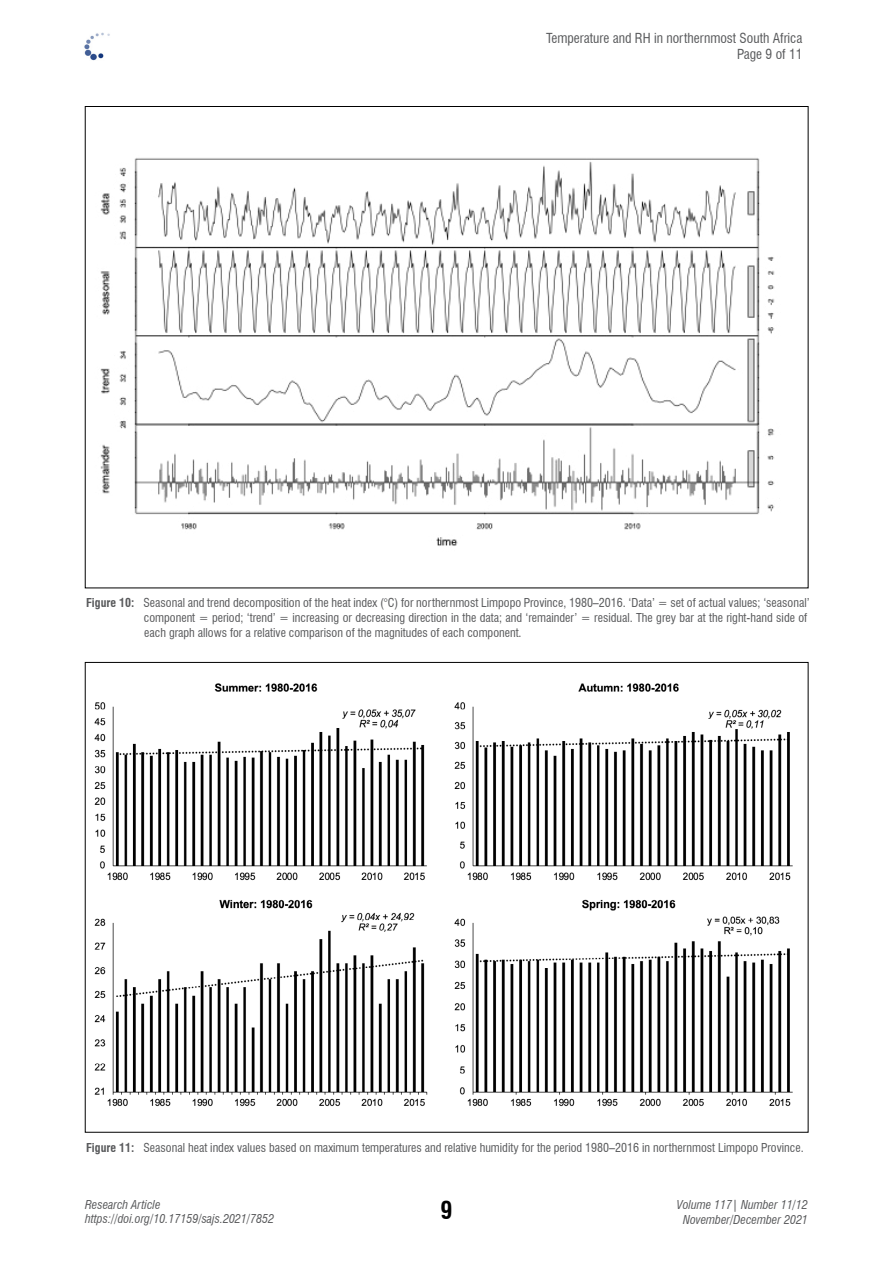
<style>
.page{position:relative;width:893px;height:1263px;background:#fff}
.page>*{position:absolute;margin:0;border:0;box-sizing:border-box;transform-origin:0 0}
.t1{font:700 condensed 24px "Swiss 721 BT";color:#000}
.HEADER_top{font:condensed 13.5px "Swiss 721 BT";color:#58595b}
.FIG_caption{font:condensed 12px/15px "Swiss 721 BT";color:#58595b}
.t2{font:italic condensed 12px/14.4px "Swiss 721 BT";color:#58595b;text-align:center}
.s1{font-weight:700}
</style>
<div class="page">
<img style="left:84px;top:32px;width:26px;height:29px">
<img style="left:100px;top:158px;width:675px;height:388px">
<img style="left:94px;top:683px;width:699px;height:424px">
<p class="HEADER_top" style="left:546px;top:30px;width:258px">Temperature and RH in northernmost South Africa</p>
<p class="HEADER_top" style="left:737px;top:46px;width:67px">Page 9 of 11</p>
<p class="FIG_caption" style="left:144px;top:595px;width:667px;text-indent:-58px"><span class="s1">Figure 10:</span> Seasonal and trend decomposition of the heat index (°C) for northernmost Limpopo Province, 1980–2016. ‘Data’ = set of actual values; ‘seasonal’ component = period; ‘trend’ = increasing or decreasing direction in the data; and ‘remainder’ = residual. The grey bar at the right-hand side of each graph allows for a relative comparison of the magnitudes of each component.</p>
<p class="FIG_caption" style="left:86px;top:1140px;width:719px"><span class="s1">Figure 11:</span> Seasonal heat index values based on maximum temperatures and relative humidity for the period 1980–2016 in northernmost Limpopo Province.</p>
<p class="t2" style="left:85px;top:1197px;width:191px;text-align:left">Research Article https://doi.org/10.17159/sajs.2021/7852</p>
<h1 class="t1" style="left:440px;top:1195px;width:13px">9</h1>
<p class="t2" style="left:677px;top:1198px;width:133px">Volume 117| Number 11/12<br>November/December 2021</p>
</div>
